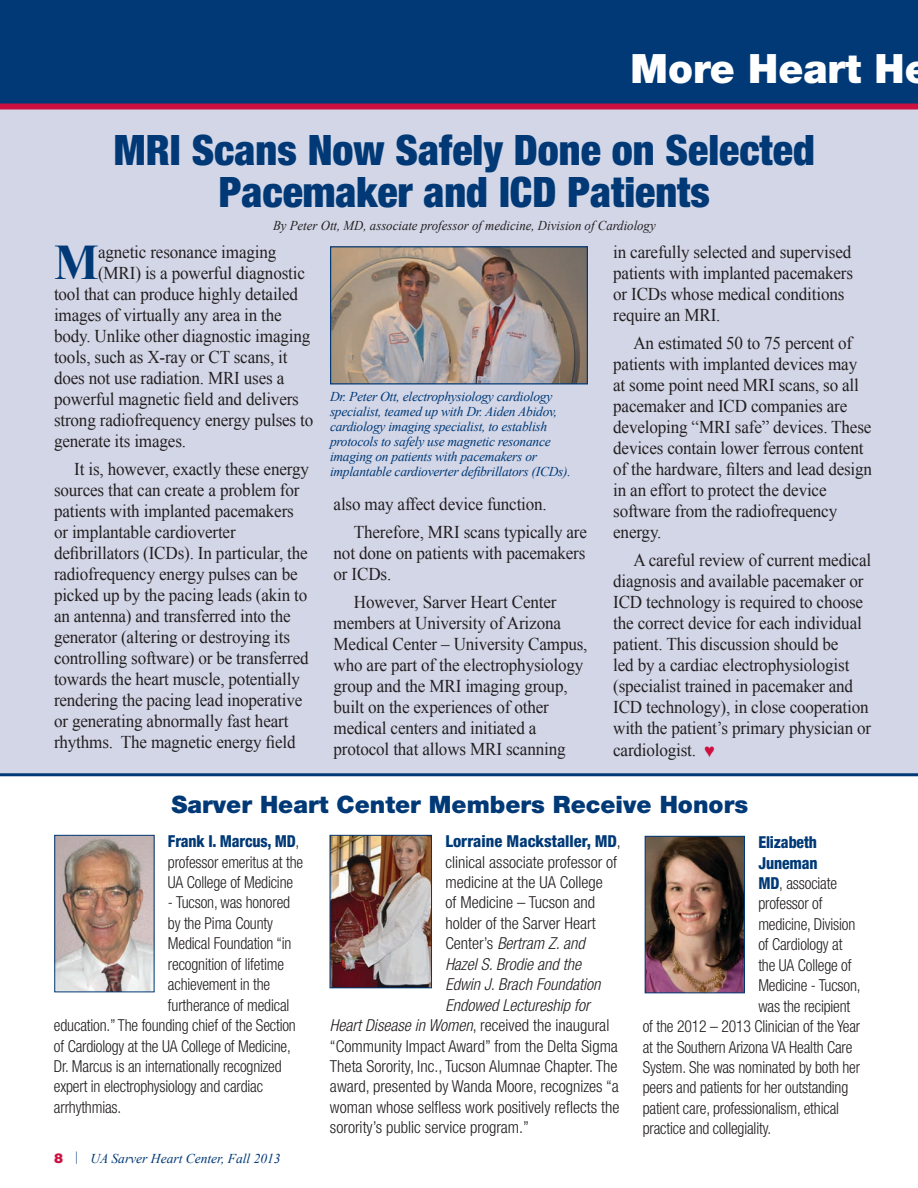
<style>
.page{position:relative;width:918px;height:1188px;background:#fff}
.page>*{position:absolute;margin:0;border:0;box-sizing:border-box;transform-origin:0 0}
.t1{font:700 49.65px "Times New Roman";color:#003976;scale:.95 1}
.t2{font:900 condensed 42px/42px "Helvetica Neue LT Std";color:#003976;text-align:center}
.t3{font:900 40.5px "Helvetica Neue LT Std";color:#fff}
.t4{font:900 24px "Helvetica Neue LT Std";color:#003976}
.t5{font:18px/21px "Times New Roman";letter-spacing:-.01em;color:#231f20;scale:.95 1}
.t6{font:300 condensed 16.5px/20.4px "Helvetica Neue LT Std";letter-spacing:-.01em;color:#231f20;scale:.95 1}
.t7{font:300 condensed 16.5px "Helvetica Neue LT Std";letter-spacing:-.01em;color:#231f20}
.t8{font:italic 300 condensed 16.5px "Helvetica Neue LT Std";color:#231f20}
.t9{font:800 condensed 16.5px "Helvetica Neue LT Std";color:#003976}
.t10{font:800 condensed 16.5px "Helvetica Neue LT Std";color:#003976;scale:.95 1}
.t11{font:italic 13.5px/15px "Times New Roman";letter-spacing:-.02em;color:#003976}
.t12{font:italic 13.5px "Times New Roman";color:#231f20;scale:.95 1}
.t13{font:italic 13.5px "Times New Roman";color:#003976}
.s1{font-size:17.7px;color:#ce1041}
.s2{font-weight:800;color:#003976}
.s3{font-family:"Helvetica LT Std";font-weight:900;font-style:normal;color:#ce1041}
.s4{font-weight:300;color:#231f20}
.s5{font-style:normal}
.s6{font-style:italic}
</style>
<div class="page">
<div style="left:0;top:108px;width:918px;height:667px;background:#d2d6e7"></div>
<div style="left:0;top:0;width:918px;height:105px;background:#003976"></div>
<div style="left:0;top:104px;width:918px;height:6px;background:#ce1041"></div>
<img style="left:56px;top:837px;width:96px;height:153px">
<div style="left:54px;top:835px;width:100px;height:157px;border:1px solid #003976"></div>
<img style="left:647px;top:838px;width:96px;height:153px">
<div style="left:645px;top:836px;width:100px;height:157px;border:1px solid #003976"></div>
<img style="left:332px;top:837px;width:98px;height:149px">
<div style="left:330px;top:835px;width:102px;height:153px;border:1px solid #003976"></div>
<hr style="left:0;top:773px;width:918px;height:3px;background:#003976">
<img style="left:332px;top:248px;width:254px;height:134px">
<div style="left:330px;top:246px;width:258px;height:138px;border:1px solid #003976"></div>
<h3 class="t3" style="left:631px;top:44px;width:301px">More Heart He</h3>
<h2 class="t2" style="left:114px;top:128px;width:702px">MRI Scans Now Safely Done on Selected<br>Pacemaker and ICD Patients</h2>
<p class="t12" style="left:273px;top:216px;width:404px">By Peter Ott, MD, associate professor of medicine, Division of Cardiology</p>
<h1 class="t1" style="left:54px;top:228px;width:48px">M</h1>
<p class="t5" style="left:98px;top:241px;width:189px">agnetic resonance imaging</p>
<p class="t5" style="left:98px;top:262px;width:219px">(MRI) is a powerful diagnostic</p>
<p class="t5" style="left:54px;top:283px;width:258px">tool that can produce highly detailed</p>
<p class="t5" style="left:54px;top:304px;width:241px">images of virtually any area in the</p>
<p class="t5" style="left:54px;top:325px;width:271px">body. Unlike other diagnostic imaging</p>
<p class="t5" style="left:54px;top:346px;width:247px">tools, such as X-ray or CT scans, it</p>
<p class="t5" style="left:54px;top:367px;width:244px">does not use radiation. MRI uses a</p>
<p class="t5" style="left:54px;top:388px;width:259px">powerful magnetic field and delivers</p>
<p class="t5" style="left:54px;top:409px;width:274px">strong radiofrequency energy pulses to</p>
<p class="t5" style="left:54px;top:430px;width:141px">generate its images.</p>
<p class="t5" style="left:54px;top:458px;width:270px;text-indent:20px">It is, however, exactly these energy sources that can create a problem for patients with implanted pacemakers or implantable cardioverter defibrillators (ICDs). In particular, the radiofrequency energy pulses can be picked up by the pacing leads (akin to an antenna) and transferred into the generator (altering or destroying its controlling software) or be transferred towards the heart muscle, potentially rendering the pacing lead inoperative or generating abnormally fast heart rhythms. The magnetic energy field</p>
<p class="t11" style="left:330px;top:389px;width:242px">Dr. Peter Ott, electrophysiology cardiology specialist, teamed up with Dr. Aiden Abidov, cardiology imaging specialist, to establish protocols to safely use magnetic resonance imaging on patients with pacemakers or implantable cardioverter defibrillators (ICDs).</p>
<p class="t5" style="left:354px;top:490px;width:247px;line-height:27.8px;text-indent:-20px">also may affect device function.<br>Therefore, MRI scans typically are</p>
<p class="t5" style="left:334px;top:542px;width:267px">not done on patients with pacemakers or ICDs.</p>
<p class="t5" style="left:334px;top:591px;width:269px;text-indent:20px">However, Sarver Heart Center members at University of Arizona Medical Center – University Campus, who are part of the electrophysiology group and the MRI imaging group, built on the experiences of other medical centers and initiated a protocol that allows MRI scanning</p>
<p class="t5" style="left:613px;top:241px;width:254px">in carefully selected and supervised patients with implanted pacemakers or ICDs whose medical conditions require an MRI.</p>
<p class="t5" style="left:613px;top:332px;width:274px;text-indent:20px">An estimated 50 to 75 percent of patients with implanted devices may at some point need MRI scans, so all pacemaker and ICD companies are developing “MRI safe” devices. These devices contain lower ferrous content of the hardware, filters and lead design in an effort to protect the device software from the radiofrequency energy.</p>
<p class="t5" style="left:613px;top:549px;width:273px;text-indent:20px">A careful review of current medical diagnosis and available pacemaker or ICD technology is required to choose the correct device for each individual patient. This discussion should be<br>led by a cardiac electrophysiologist (specialist trained in pacemaker and ICD technology), in close cooperation with the patient’s primary physician or cardiologist. <span class="s1">♥</span></p>
<h3 class="t4" style="left:171px;top:790px;width:578px">Sarver Heart Center Members Receive Honors</h3>
<p class="t6" style="left:168px;top:831px;width:144px"><span class="s2">Frank I. Marcus, MD</span>, professor emeritus at the<br>UA College of Medicine</p>
<p class="t6" style="left:168px;top:892px;width:130px">- Tucson, was honored</p>
<p class="t6" style="left:168px;top:913px;width:112px">by the Pima County</p>
<p class="t6" style="left:168px;top:933px;width:131px">Medical Foundation “in</p>
<p class="t6" style="left:168px;top:954px;width:124px">recognition of lifetime</p>
<p class="t6" style="left:168px;top:974px;width:109px">achievement in the</p>
<p class="t6" style="left:168px;top:994px;width:129px">furtherance of medical</p>
<p class="t6" style="left:54px;top:1015px;width:256px">education.” The founding chief of the Section</p>
<p class="t6" style="left:54px;top:1035px;width:251px">of Cardiology at the UA College of Medicine,</p>
<p class="t6" style="left:54px;top:1056px;width:241px">Dr. Marcus is an internationally recognized</p>
<p class="t6" style="left:54px;top:1076px;width:222px">expert in electrophysiology and cardiac</p>
<p class="t6" style="left:54px;top:1097px;width:72px">arrhythmias.</p>
<p class="t13" style="left:54px;top:1149px;width:228px"><span class="s3">8</span> | UA Sarver Heart Center, Fall 2013</p>
<p class="t9" style="left:445px;top:831px;width:177px">Lorraine Mackstaller, MD<span class="s4">,</span></p>
<p class="t7" style="left:445px;top:852px;width:173px">clinical associate professor of</p>
<p class="t7" style="left:445px;top:873px;width:159px">medicine at the UA College</p>
<p class="t7" style="left:445px;top:893px;width:151px">of Medicine – Tucson and</p>
<p class="t7" style="left:445px;top:914px;width:152px">holder of the Sarver Heart</p>
<p class="t8" style="left:445px;top:934px;width:141px"><span class="s5">Center’s</span> Bertram Z. and</p>
<p class="t8" style="left:445px;top:954px;width:137px">Hazel S. Brodie and the</p>
<p class="t8" style="left:445px;top:975px;width:157px">Edwin J. Brach Foundation</p>
<p class="t8" style="left:445px;top:995px;width:146px">Endowed Lectureship for</p>
<p class="t7" style="left:330px;top:1016px;width:281px"><span class="s6">Heart Disease in Women</span>, received the inaugural</p>
<p class="t7" style="left:330px;top:1036px;width:290px">“Community Impact Award” from the Delta Sigma</p>
<p class="t7" style="left:330px;top:1057px;width:289px">Theta Sorority, Inc., Tucson Alumnae Chapter. The</p>
<p class="t7" style="left:330px;top:1077px;width:290px">award, presented by Wanda Moore, recognizes “a</p>
<p class="t7" style="left:330px;top:1098px;width:291px">woman whose selfless work positively reflects the</p>
<p class="t7" style="left:330px;top:1118px;width:201px">sorority’s public service program.”</p>
<p class="t10" style="left:758px;top:832px;width:63px">Elizabeth</p>
<p class="t10" style="left:758px;top:852px;width:64px">Juneman</p>
<p class="t6" style="left:758px;top:873px;width:84px"><span class="s2">MD</span>, associate</p>
<p class="t6" style="left:758px;top:893px;width:69px">professor of</p>
<p class="t6" style="left:758px;top:914px;width:104px">medicine, Division</p>
<p class="t6" style="left:758px;top:934px;width:90px">of Cardiology at</p>
<p class="t6" style="left:758px;top:955px;width:100px">the UA College of</p>
<p class="t6" style="left:758px;top:975px;width:109px">Medicine - Tucson,</p>
<p class="t6" style="left:758px;top:996px;width:98px">was the recipient</p>
<p class="t6" style="left:643px;top:1016px;width:231px">of the 2012 – 2013 Clinician of the Year</p>
<p class="t6" style="left:643px;top:1036px;width:222px">at the Southern Arizona VA Health Care</p>
<p class="t6" style="left:643px;top:1057px;width:230px">System. She was nominated by both her</p>
<p class="t6" style="left:643px;top:1077px;width:218px">peers and patients for her outstanding</p>
<p class="t6" style="left:643px;top:1098px;width:208px">patient care, professionalism, ethical</p>
<p class="t6" style="left:643px;top:1118px;width:137px">practice and collegiality.</p>
</div>
